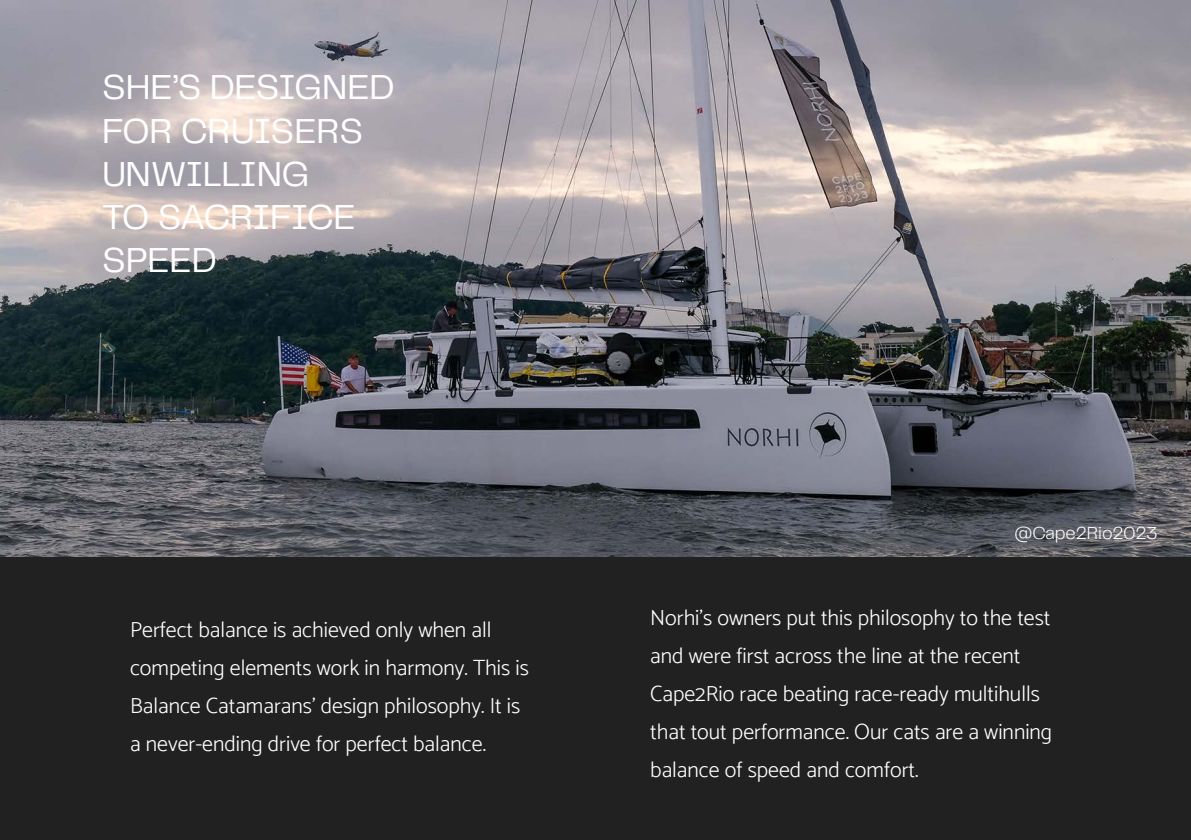
<style>
.page{position:relative;width:1191px;height:840px;background:#fff}
.page>*{position:absolute;margin:0;border:0;box-sizing:border-box;transform-origin:0 0}
.t1{font:36px "Telegraf";letter-spacing:-.015em;color:#fff}
.t2{font:36px "Telegraf";letter-spacing:-.04em;color:#fff}
.t3{font:300 22px/38px "Catamaran";color:#fff}
.t4{font:18px "Telegraf";letter-spacing:-.005em;color:#fff}
</style>
<div class="page">
<div style="left:0;top:0;width:1191px;height:839px;background:#212121"></div>
<img style="left:0;top:0;width:1191px;height:556px">
<p class="t1" style="left:102px;top:64px;width:294px">SHE’S DESIGNED</p>
<p class="t1" style="left:102px;top:107px;width:263px">FOR CRUISERS</p>
<p class="t1" style="left:102px;top:150px;width:209px">UNWILLING</p>
<p class="t2" style="left:102px;top:194px;width:255px">TO SACRIFICE</p>
<p class="t1" style="left:102px;top:237px;width:116px">SPEED</p>
<p class="t3" style="left:130px;top:609px;width:400px">Perfect balance is achieved only when all competing elements work in harmony. This is Balance Catamarans’ design philosophy. It is a never-ending drive for perfect balance.</p>
<p class="t4" style="left:1014px;top:520px;width:145px">@Cape2Rio2023</p>
<p class="t3" style="left:650px;top:597px;width:403px">Norhi’s owners put this philosophy to the test and were first across the line at the recent Cape2Rio race beating race-ready multihulls that tout performance. Our cats are a winning balance of speed and comfort.</p>
</div>
